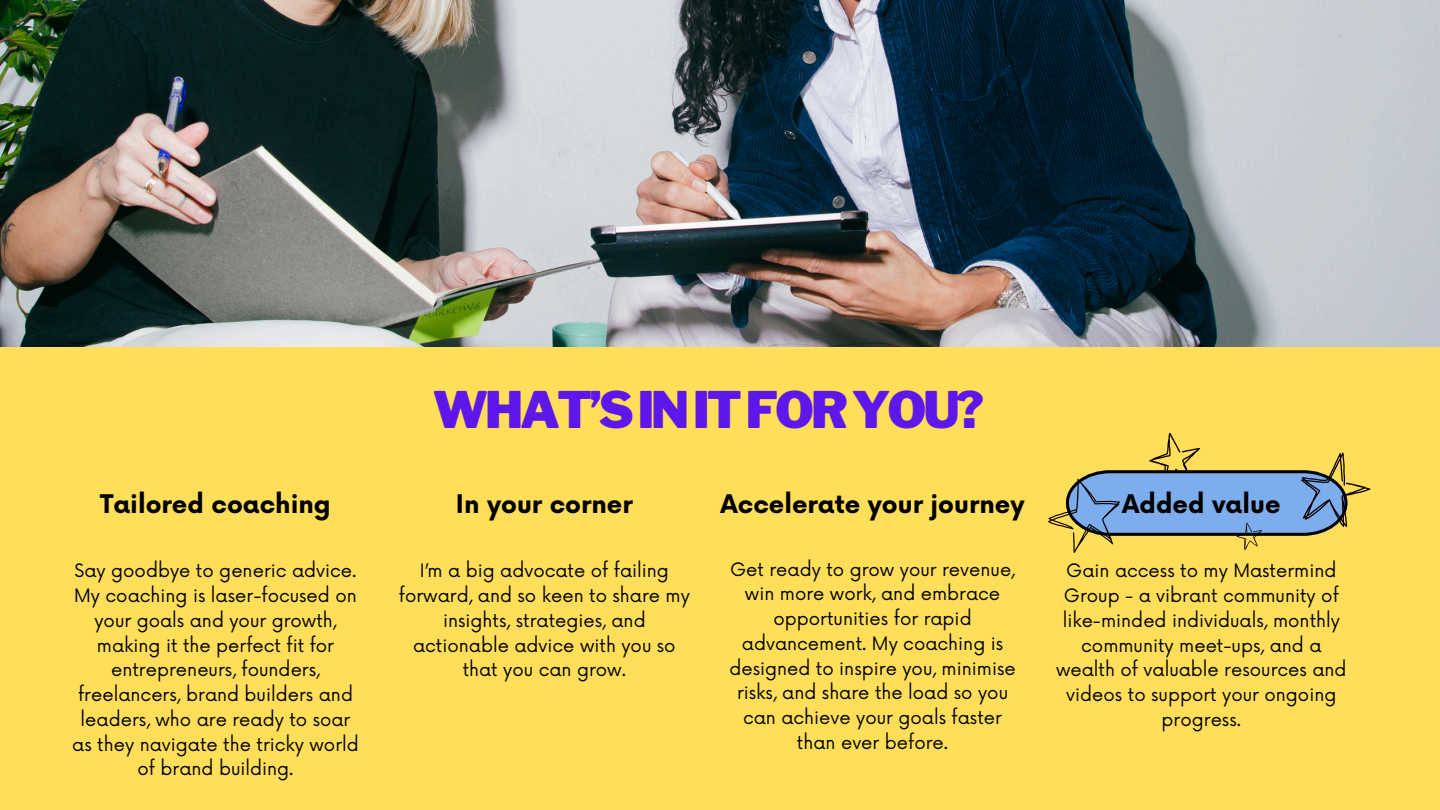
<style>
.page{position:relative;width:1440px;height:810px;background:#ffde59}
.page>*{position:absolute;margin:0;border:0;box-sizing:border-box;transform-origin:0 0}
.t1{font:900 50px "Libre Franklin";letter-spacing:-.06em;color:#5e17eb}
.t2{font:700 25px "Now";color:#000}
.t3{font:18px/24.8px "Now";color:#000;text-align:center}
</style>
<div class="page">
<img style="left:0;top:0;width:1440px;height:346px">
<svg style="left:1049px;top:432px;width:322px;height:120px"></svg>
<h2 class="t2" style="left:100px;top:491px;width:232px">Tailored coaching</h2>
<p class="t3" style="left:72px;top:559px;width:288px">Say goodbye to generic advice.<br>My coaching is laser-focused on your goals and your growth, making it the perfect fit for entrepreneurs, founders, freelancers, brand builders and leaders, who are ready to soar as they navigate the tricky world of brand building.</p>
<p class="t1" style="left:433px;top:380px;width:553px">WHAT’SINITFORYOU?</p>
<h1 class="t2" style="left:456px;top:491px;width:178px">In your corner</h1>
<h2 class="t3" style="left:399px;top:559px;width:293px">I’m a big advocate of failing forward, and so keen to share my insights, strategies, and actionable advice with you so that you can grow.</h2>
<p class="t2" style="left:721px;top:491px;width:306px">Accelerate your journey</p>
<h2 class="t3" style="left:729px;top:558px;width:288px">Get ready to grow your revenue, win more work, and embrace opportunities for rapid advancement. My coaching is designed to inspire you, minimise risks, and share the load so you can achieve your goals faster than ever before.</h2>
<p class="t2" style="left:1122px;top:491px;width:160px">Added value</p>
<p class="t3" style="left:1056px;top:559px;width:292px">Gain access to my Mastermind<br>Group - a vibrant community of like-minded individuals, monthly community meet-ups, and a wealth of valuable resources and videos to support your ongoing progress.</p>
</div>
